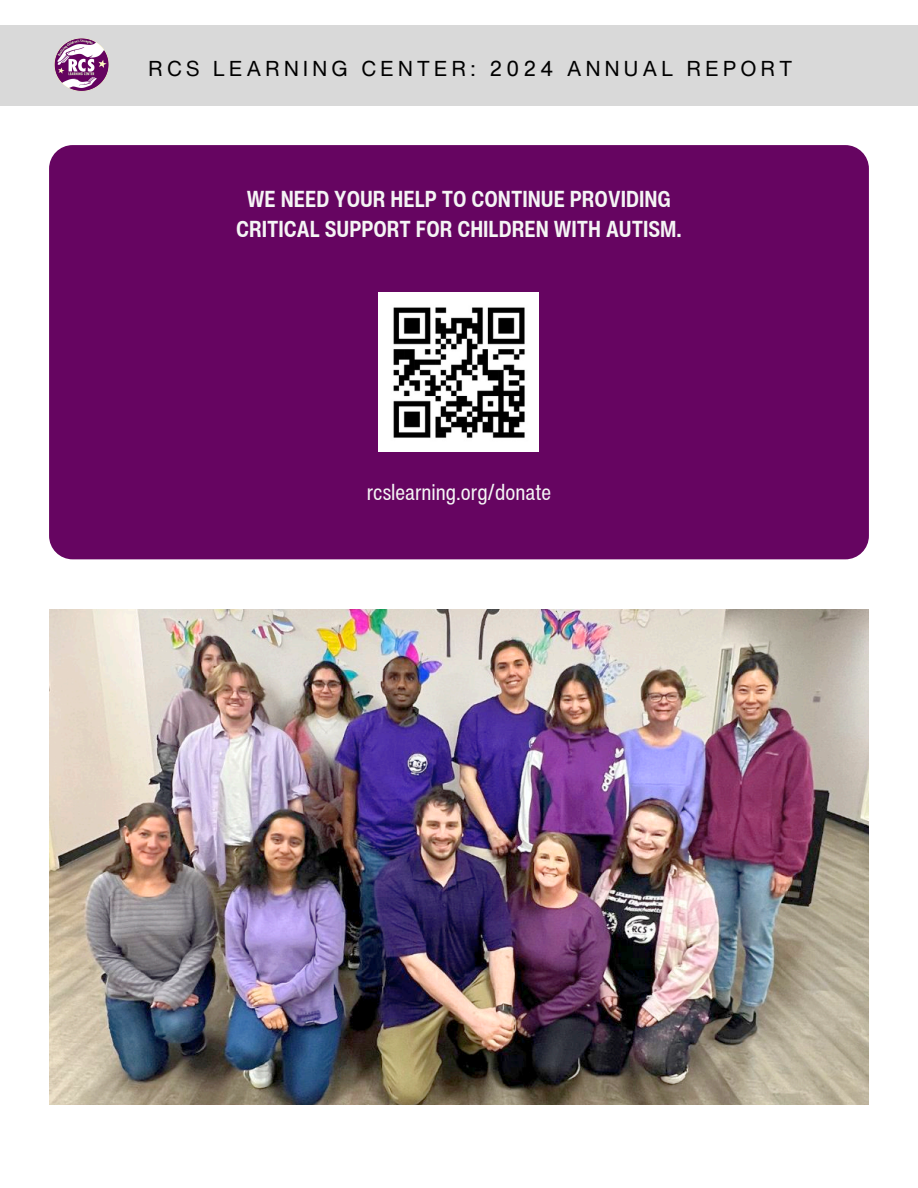
<style>
.page{position:relative;width:918px;height:1188px;background:#fff}
.page>*{position:absolute;margin:0;border:0;box-sizing:border-box;transform-origin:0 0}
.t1{font:700 condensed 22.5px/30.3px "Helvetica Now Text";color:#f5f5f5;text-align:center}
.t2{font:condensed 22.5px "Helvetica Now Text";color:#f5f5f5}
.t3{font:21px "Helvetica Now Text";letter-spacing:.175em;color:#000}
</style>
<div class="page">
<div style="left:49px;top:145px;width:820px;height:414px;background:#660561;border-radius:24px"></div>
<div style="left:0;top:25px;width:918px;height:81px;background:#d9d9d9"></div>
<img style="left:54px;top:38px;width:55px;height:54px">
<img style="left:49px;top:610px;width:820px;height:494px">
<img style="left:379px;top:292px;width:160px;height:160px">
<h1 class="t3" style="left:148px;top:53px;width:646px">RCS LEARNING CENTER: 2024 ANNUAL REPORT</h1>
<h2 class="t1" style="left:236px;top:183px;width:447px">WE NEED YOUR HELP TO CONTINUE PROVIDING<br>CRITICAL SUPPORT FOR CHILDREN WITH AUTISM.</h2>
<p class="t2" style="left:367px;top:475px;width:186px">rcslearning.org/donate</p>
</div>
